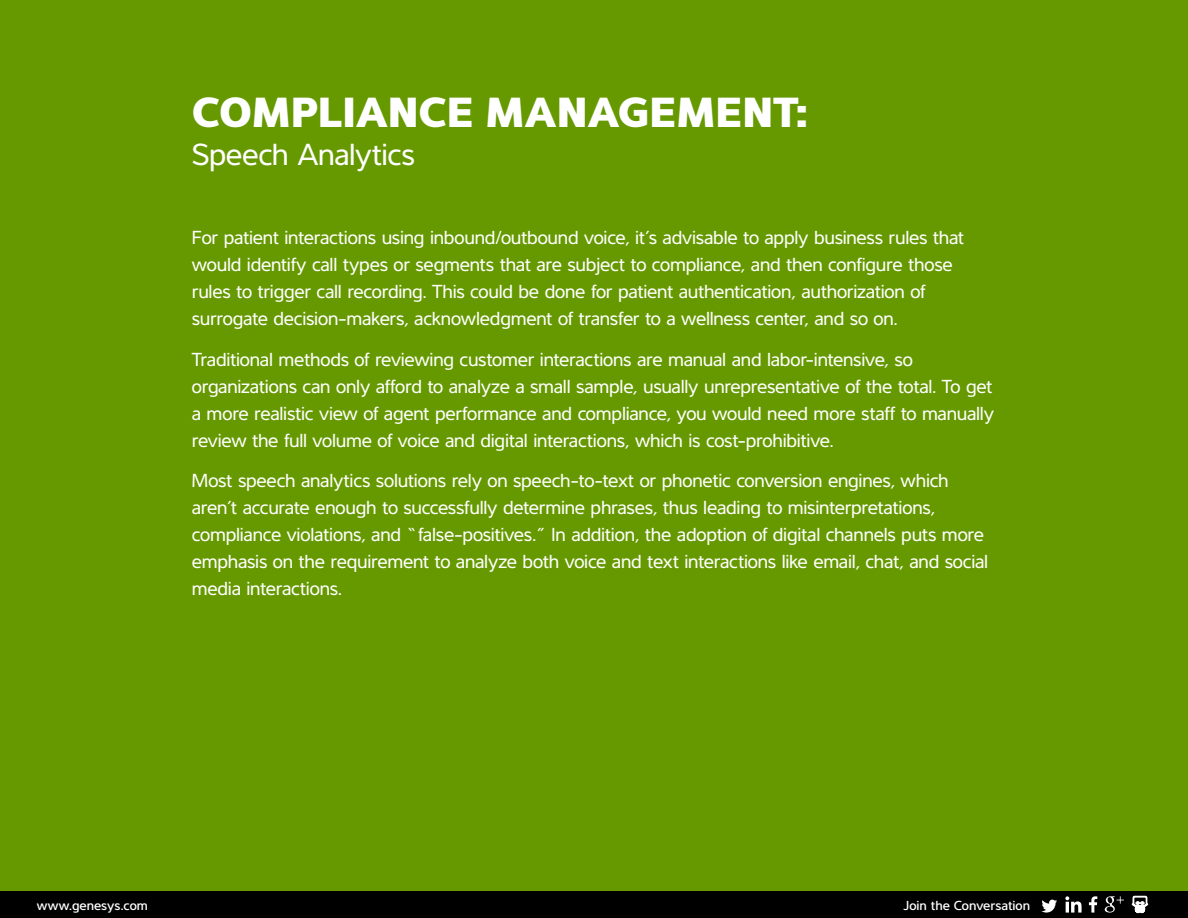
<style>
.page{position:relative;width:1188px;height:918px;background:#fff}
.page>*{position:absolute;margin:0;border:0;box-sizing:border-box;transform-origin:0 0}
.t1{font:900 43.5px "Interval Pro";letter-spacing:-.005em;color:#fff}
.t2{font:31.5px "Interval";letter-spacing:-.015em;color:#fff}
.t3{font:19.5px/27px "Interval";letter-spacing:-.015em;color:#fff}
.t4{font:500 13.5px "Interval";color:#fff}
</style>
<div class="page">
<div style="left:0;top:0;width:1188px;height:917px;background:#690"></div>
<div style="left:0;top:891px;width:1188px;height:27px;background:#000"></div>
<svg style="left:1065px;top:896px;width:17px;height:17px"></svg>
<svg style="left:1041px;top:900px;width:16px;height:13px"></svg>
<svg style="left:1089px;top:896px;width:8px;height:17px"></svg>
<svg style="left:1105px;top:896px;width:19px;height:17px"></svg>
<svg style="left:1132px;top:895px;width:16px;height:19px"></svg>
<div style="left:1139px;top:906px;width:6px;height:7px;background:#fff;border-radius:50%"></div>
<div style="left:1139px;top:906px;width:6px;height:7px;border:1px solid #fff;border-radius:50%"></div>
<h1 class="t1" style="left:192px;top:79px;width:617px">COMPLIANCE MANAGEMENT:</h1>
<h2 class="t2" style="left:192px;top:136px;width:225px">Speech Analytics</h2>
<p class="t3" style="left:192px;top:224px;width:774px">For patient interactions using inbound/outbound voice, it’s advisable to apply business rules that would identify call types or segments that are subject to compliance, and then configure those rules to trigger call recording. This could be done for patient authentication, authorization of surrogate decision-makers, acknowledgment of transfer to a wellness center, and so on.</p>
<p class="t3" style="left:192px;top:345px;width:804px">Traditional methods of reviewing customer interactions are manual and labor-intensive, so organizations can only afford to analyze a small sample, usually unrepresentative of the total. To get a more realistic view of agent performance and compliance, you would need more staff to manually review the full volume of voice and digital interactions, which is cost-prohibitive.</p>
<p class="t3" style="left:192px;top:467px;width:798px">Most speech analytics solutions rely on speech-to-text or phonetic conversion engines, which aren’t accurate enough to successfully determine phrases, thus leading to misinterpretations, compliance violations, and “false-positives.” In addition, the adoption of digital channels puts more emphasis on the requirement to analyze both voice and text interactions like email, chat, and social media interactions.</p>
<p class="t4" style="left:37px;top:897px;width:113px">www.genesys.com</p>
<p class="t4" style="left:903px;top:897px;width:128px">Join the Conversation</p>
</div>
